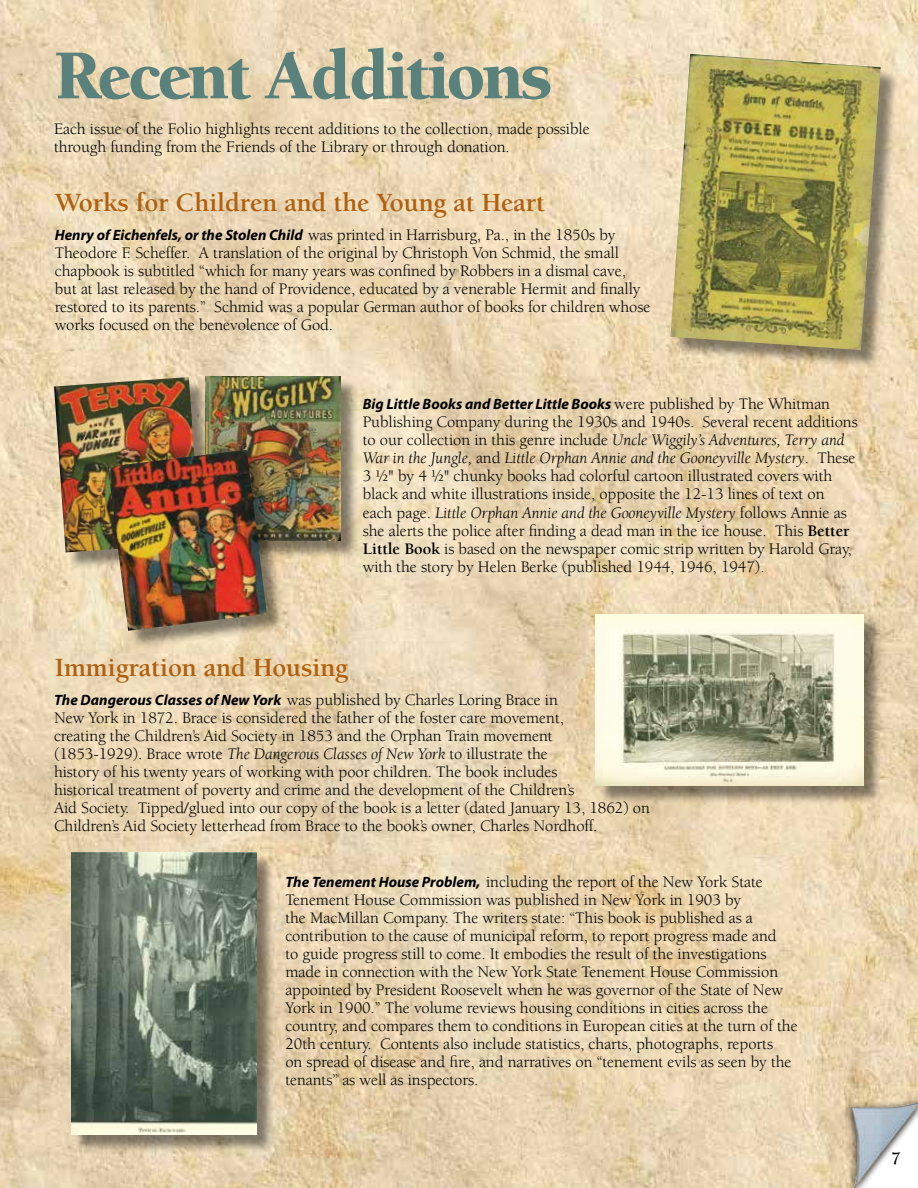
<style>
.page{position:relative;width:918px;height:1188px;background:#fff}
.page>*{position:absolute;margin:0;border:0;box-sizing:border-box;transform-origin:0 0}
.t1{font:900 72px "Berkeley";letter-spacing:-.04em;color:#5a817c}
.t2{font:700 27px "Berkeley";letter-spacing:-.005em;color:#b06010}
.t3{font:700 18px "Berkeley";color:#000}
.t4{font:16.5px/18px "Berkeley";letter-spacing:-.005em;color:#000}
.t5{font:italic 700 15px "Myriad Pro";color:#000}
.s1{font-family:"Myriad Pro";font-weight:700;font-style:italic;font-size:15px}
.s2{font-family:"Berkeley";font-weight:400;font-style:normal;font-size:16.5px}
.s3{font-style:italic}
.s4{font-weight:700}
</style>
<div class="page">
<img style="left:0;top:0;width:918px;height:1188px">
<div style="left:840px;top:1092px;width:78px;height:96px;background:#000;opacity:.75"></div>
<img style="left:851px;top:1101px;width:67px;height:87px">
<div style="left:673px;top:57px;width:226px;height:311px;background:#000;opacity:.45"></div>
<img style="left:670px;top:54px;width:211px;height:296px">
<div style="left:57px;top:380px;width:162px;height:191px;background:#000;opacity:.45"></div>
<img style="left:54px;top:377px;width:146px;height:175px">
<div style="left:207px;top:378px;width:152px;height:181px;background:#000;opacity:.45"></div>
<img style="left:205px;top:376px;width:135px;height:165px">
<div style="left:74px;top:854px;width:201px;height:299px;background:#000;opacity:.45"></div>
<img style="left:71px;top:852px;width:185px;height:282px">
<div style="left:598px;top:617px;width:285px;height:187px;background:#000;opacity:.45"></div>
<img style="left:596px;top:614px;width:268px;height:172px">
<div style="left:111px;top:453px;width:174px;height:196px;background:#000;opacity:.45"></div>
<img style="left:108px;top:450px;width:159px;height:181px">
<h1 class="t1" style="left:54px;top:38px;width:500px">Recent Additions</h1>
<p class="t4" style="left:54px;top:121px;width:537px">Each issue of the Folio highlights recent additions to the collection, made possible through funding from the Friends of the Library or through donation.</p>
<h2 class="t2" style="left:55px;top:189px;width:492px">Works for Children and the Young at Heart</h2>
<p class="t4" style="left:55px;top:227px;width:597px"><span class="s1">Henry of Eichenfels, or the Stolen Child</span> was printed in Harrisburg, Pa., in the 1850s by Theodore F. Scheffer. A translation of the original by Christoph Von Schmid, the small chapbook is subtitled “which for many years was confined by Robbers in a dismal cave, but at last released by the hand of Providence, educated by a venerable Hermit and finally restored to its parents.” Schmid was a popular German author of books for children whose works focused on the benevolence of God.</p>
<p class="t5" style="left:363px;top:395px;width:469px">Big Little Books and Better Little Books <span class="s2">were published by The Whitman</span></p>
<p class="t4" style="left:363px;top:414px;width:497px">Publishing Company during the 1930s and 1940s. Several recent additions to our collection in this genre include <span class="s3">Uncle Wiggily’s Adventures, Terry and War in the Jungle,</span> and <span class="s3">Little Orphan Annie and the Gooneyville Mystery</span>. These 3 ½" by 4 ½" chunky books had colorful cartoon illustrated covers with black and white illustrations inside, opposite the 12-13 lines of text on each page. <span class="s3">Little Orphan Annie and the Gooneyville Mystery</span> follows Annie as she alerts the police after finding a dead man in the ice house. This <span class="s4">Better Little Book</span> is based on the newspaper comic strip written by Harold Gray, with the story by Helen Berke (published 1944, 1946, 1947).</p>
<h2 class="t2" style="left:55px;top:653px;width:295px">Immigration and Housing</h2>
<p class="t4" style="left:54px;top:691px;width:598px"><span class="s1">The Dangerous Classes of New York</span> was published by Charles Loring Brace in<br>New York in 1872. Brace is considered the father of the foster care movement,<br>creating the Children’s Aid Society in 1853 and the Orphan Train movement<br>(1853-1929). Brace wrote <span class="s3">The Dangerous Classes of New York</span> to illustrate the<br>history of his twenty years of working with poor children. The book includes<br>historical treatment of poverty and crime and the development of the Children’s<br>Aid Society. Tipped/glued into our copy of the book is a letter (dated January 13, 1862) on Children’s Aid Society letterhead from Brace to the book’s owner, Charles Nordhoff.</p>
<p class="t4" style="left:285px;top:873px;width:514px"><span class="s1">The Tenement House Problem,</span> including the report of the New York State Tenement House Commission was published in New York in 1903 by<br>the MacMillan Company. The writers state: “This book is published as a contribution to the cause of municipal reform, to report progress made and<br>to guide progress still to come. It embodies the result of the investigations made in connection with the New York State Tenement House Commission appointed by President Roosevelt when he was governor of the State of New York in 1900.” The volume reviews housing conditions in cities across the country, and compares them to conditions in European cities at the turn of the 20th century. Contents also include statistics, charts, photographs, reports<br>on spread of disease and fire, and narratives on “tenement evils as seen by the tenants” as well as inspectors.</p>
<p class="t3" style="left:891px;top:1148px;width:11px">7</p>
</div>
